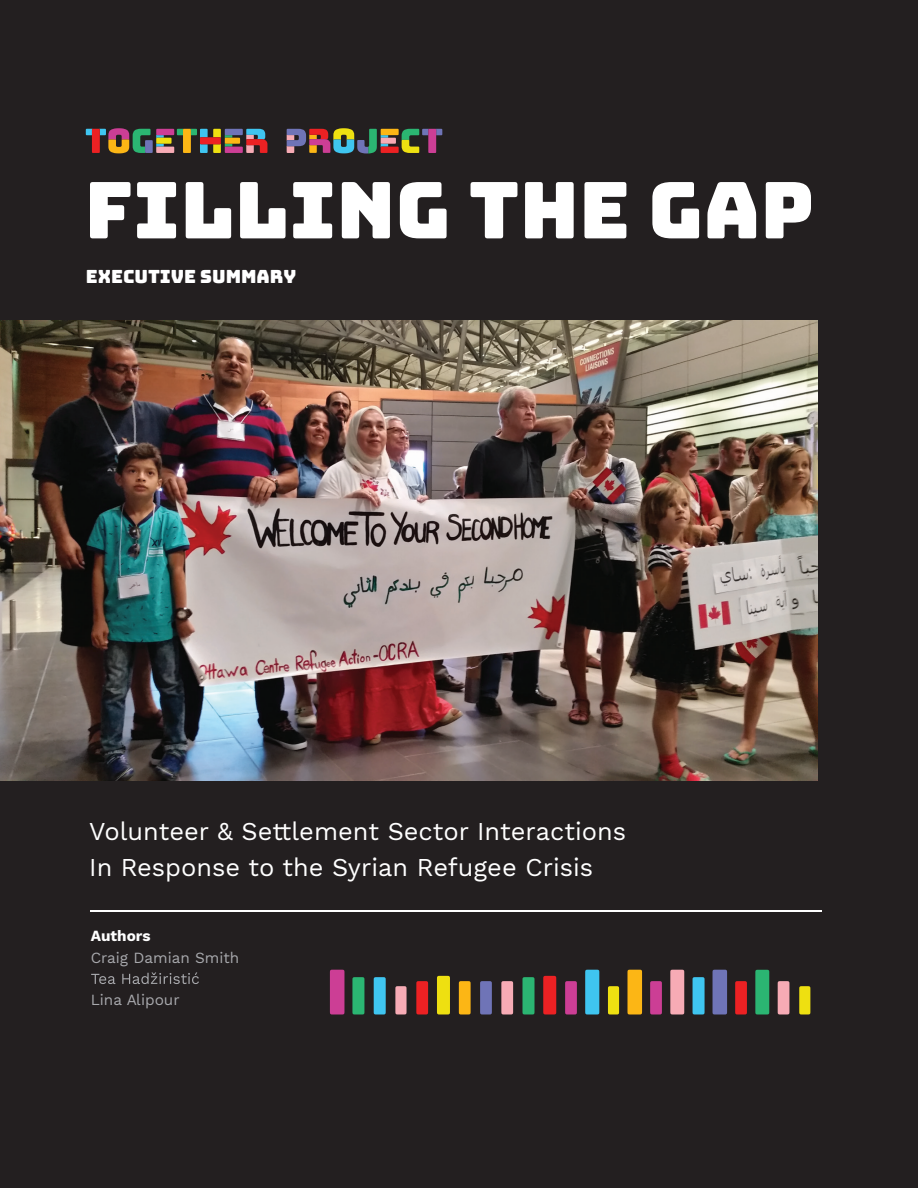
<style>
.page{position:relative;width:918px;height:1188px;background:#231f20}
.page>*{position:absolute;margin:0;border:0;box-sizing:border-box;transform-origin:0 0}
.t1{font:78.3px "Bungee";color:#fff}
.t2{font:25.35px/36.6px "Work Sans";color:#fff}
.t3{font:18.15px "Bungee";color:#fff}
.t4{font:15.3px "Work Sans";color:#a8a9ad}
.t5{font:700 15.3px "Work Sans";color:#fff}
</style>
<div class="page">
<img style="left:0;top:321px;width:817px;height:460px">
<svg style="left:91px;top:974px;width:24px;height:10px"></svg>
<svg style="left:122px;top:972px;width:77px;height:12px"></svg>
<hr style="left:91px;top:910px;width:731px;height:2px;background:#fff">
<svg style="left:374px;top:977px;width:12px;height:37px"></svg>
<svg style="left:693px;top:977px;width:12px;height:37px"></svg>
<svg style="left:565px;top:981px;width:12px;height:33px"></svg>
<svg style="left:608px;top:986px;width:11px;height:28px"></svg>
<svg style="left:501px;top:981px;width:12px;height:33px"></svg>
<svg style="left:352px;top:977px;width:12px;height:37px"></svg>
<svg style="left:522px;top:977px;width:13px;height:37px"></svg>
<svg style="left:628px;top:970px;width:14px;height:44px"></svg>
<svg style="left:713px;top:970px;width:14px;height:44px"></svg>
<svg style="left:585px;top:970px;width:14px;height:44px"></svg>
<svg style="left:437px;top:976px;width:13px;height:38px"></svg>
<svg style="left:670px;top:970px;width:14px;height:44px"></svg>
<svg style="left:650px;top:981px;width:12px;height:33px"></svg>
<svg style="left:416px;top:981px;width:12px;height:33px"></svg>
<svg style="left:395px;top:986px;width:12px;height:28px"></svg>
<svg style="left:799px;top:986px;width:11px;height:28px"></svg>
<svg style="left:778px;top:981px;width:11px;height:33px"></svg>
<svg style="left:543px;top:976px;width:13px;height:38px"></svg>
<svg style="left:755px;top:970px;width:14px;height:44px"></svg>
<svg style="left:480px;top:981px;width:12px;height:33px"></svg>
<svg style="left:735px;top:981px;width:12px;height:33px"></svg>
<svg style="left:459px;top:981px;width:12px;height:33px"></svg>
<svg style="left:330px;top:970px;width:14px;height:44px"></svg>
<svg style="left:86px;top:128px;width:181px;height:25px"></svg>
<svg style="left:287px;top:128px;width:155px;height:25px"></svg>
<h1 class="t1" style="left:85px;top:166px;width:731px">FILLING THE GAP</h1>
<p class="t3" style="left:86px;top:266px;width:212px">EXECUTIVE SUMMARY</p>
<p class="t2" style="left:89px;top:814px;width:538px">Volunteer &amp; Settlement Sector Interactions<br>In Response to the Syrian Refugee Crisis</p>
<p class="t5" style="left:91px;top:927px;width:61px">Authors</p>
<p class="t4" style="left:91px;top:948px;width:150px">Craig Damian Smith</p>
<p class="t4" style="left:91px;top:991px;width:90px">Lina Alipour</p>
</div>
